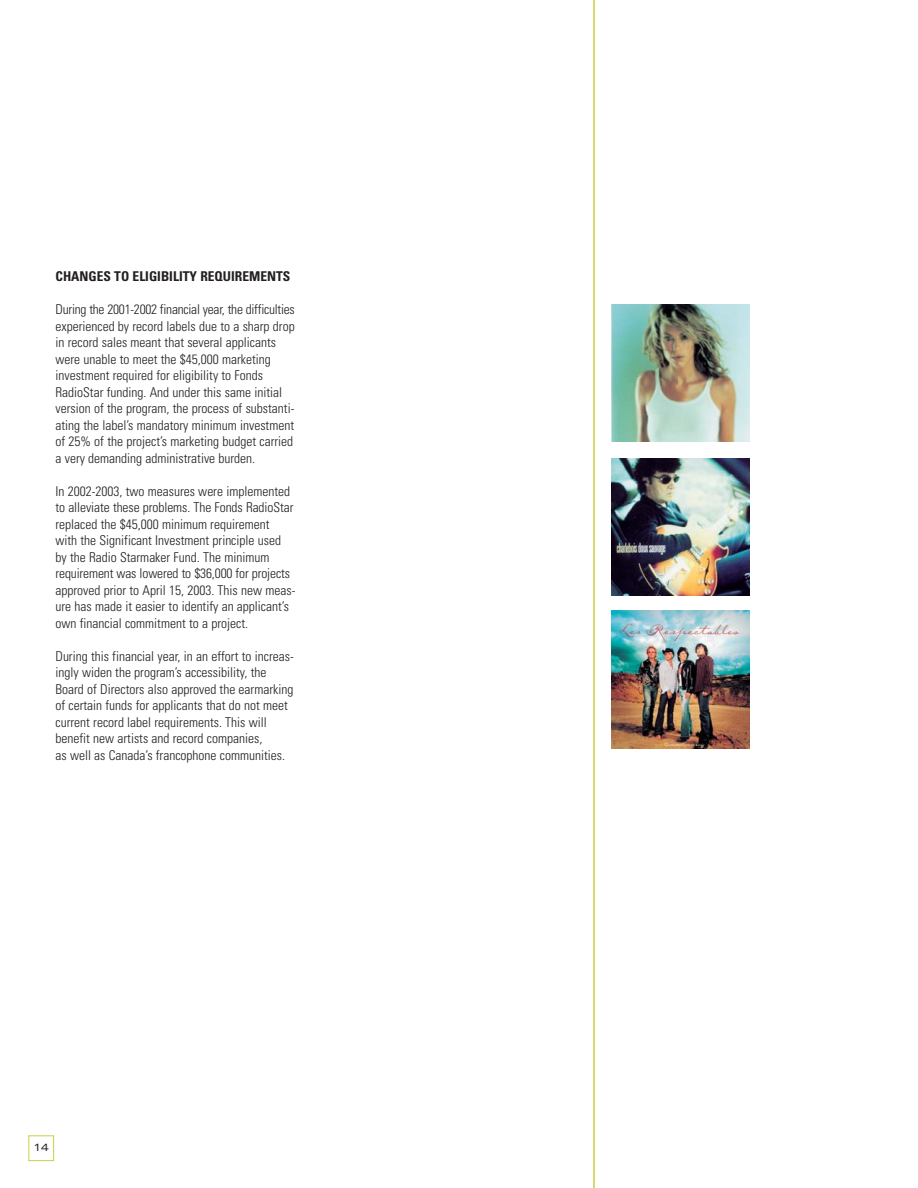
<style>
.page{position:relative;width:918px;height:1188px;background:#fff}
.page>*{position:absolute;margin:0;border:0;box-sizing:border-box;transform-origin:0 0}
.t1{font:300 condensed 13.5px/16.5px "Univers";color:#231f20}
.t2{font:700 condensed 13.5px "Univers";color:#231f20}
.t3{font:expanded 10.5px "Univers";color:#231f20}
</style>
<div class="page">
<img style="left:612px;top:304px;width:138px;height:138px">
<img style="left:612px;top:458px;width:138px;height:138px">
<img style="left:612px;top:611px;width:138px;height:137px">
<hr style="left:593px;top:0;width:2px;height:1188px;background:#c9d041">
<div style="left:28px;top:1135px;width:26px;height:26px;border:1px solid #c9d041"></div>
<p class="t2" style="left:56px;top:271px;width:236px">CHANGES TO ELIGIBILITY REQUIREMENTS</p>
<p class="t1" style="left:56px;top:303px;width:241px">During the 2001-2002 financial year, the difficulties experienced by record labels due to a sharp drop in record sales meant that several applicants were unable to meet the $45,000 marketing investment required for eligibility to Fonds RadioStar funding. And under this same initial version of the program, the process of substanti&shy;ating the label’s mandatory minimum investment of 25% of the project’s marketing budget carried a very demanding administrative burden.</p>
<p class="t1" style="left:56px;top:484px;width:241px">In 2002-2003, two measures were implemented to alleviate these problems. The Fonds RadioStar replaced the $45,000 minimum requirement<br>with the Significant Investment principle used by the Radio Starmaker Fund. The minimum requirement was lowered to $36,000 for projects approved prior to April 15, 2003. This new meas&shy;ure has made it easier to identify an applicant’s own financial commitment to a project.</p>
<p class="t1" style="left:56px;top:649px;width:240px">During this financial year, in an effort to increas&shy;ingly widen the program’s accessibility, the Board of Directors also approved the earmarking of certain funds for applicants that do not meet current record label requirements. This will benefit new artists and record companies,<br>as well as Canada’s francophone communities.</p>
<p class="t3" style="left:33px;top:1143px;width:17px">14</p>
</div>
